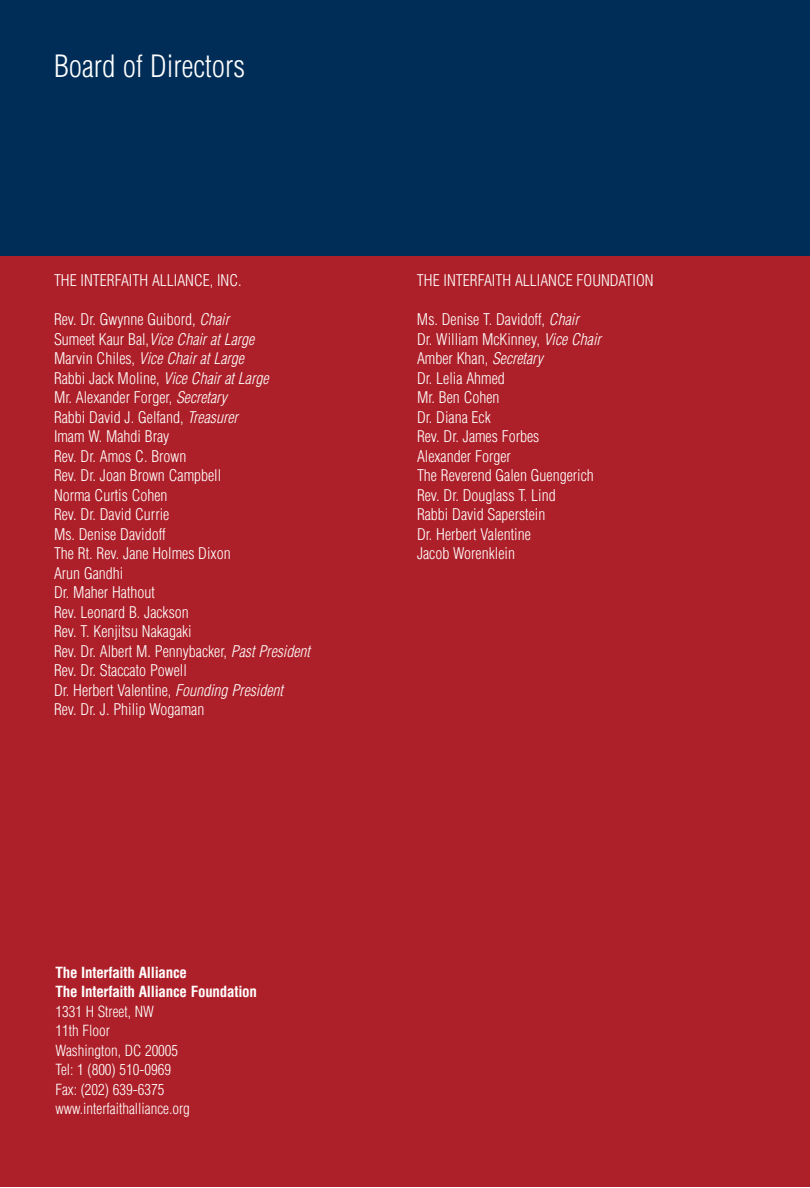
<style>
.page{position:relative;width:810px;height:1188px;background:#fff}
.page>*{position:absolute;margin:0;border:0;box-sizing:border-box;transform-origin:0 0}
.t1{font:300 condensed 30px "Helvetica";color:#fff}
.t2{font:300 condensed 15.75px/19.5px "Helvetica";color:#fff}
.t3{font:300 condensed 15px/19.5px "Helvetica";color:#fff}
.t4{font:700 condensed 15px/19.5px "Helvetica";letter-spacing:-.015em;color:#fff}
.s1{font-style:italic}
</style>
<div class="page">
<div style="left:0;top:0;width:810px;height:256px;background:#002d57"></div>
<div style="left:0;top:256px;width:810px;height:931px;background:#ae2029"></div>
<h1 class="t1" style="left:54px;top:54px;width:193px">Board of Directors</h1>
<p class="t2" style="left:54px;top:272px;width:189px">THE INTERFAITH ALLIANCE, INC.</p>
<p class="t2" style="left:54px;top:311px;width:261px">Rev. Dr. Gwynne Guibord, <span class="s1">Chair<br></span>Sumeet Kaur Bal,<span class="s1">Vice ChairatLarge<br></span>M a r v i n C h i l e s , <span class="s1">Vice ChairatLarge<br></span>Rabbi Jack Moline, <span class="s1">Vice ChairatLarge<br></span>Mr. Alexander Forger, <span class="s1">Secretary<br></span>Rabbi David J. Gelfand, <span class="s1">Treasurer<br></span>Imam W. Mahdi Bray<br>Rev. Dr. Amos C. Brown<br>Rev. Dr. Joan Brown Campbell<br>Norma Curtis Cohen<br>Rev. Dr. David Currie<br>Ms. Denise Davidoff<br>The Rt. Rev. Jane Holmes Dixon<br>Arun Gandhi<br>Dr. Maher Hathout<br>Rev. Leonard B. Jackson<br>Rev. T. Kenjitsu Nakagaki<br>Rev. Dr. Albert M. Pennybacker, <span class="s1">PastPresident<br></span>Rev. Dr. Staccato Powell<br>Dr. Herbert Valentine, <span class="s1">Founding President<br></span>Rev. Dr. J. Philip Wogaman</p>
<p class="t4" style="left:56px;top:964px;width:203px">The Interfaith Alliance<br>The Interfaith Alliance Foundation</p>
<p class="t3" style="left:56px;top:1003px;width:136px">1331 H Street, NW<br>11th Floor<br>Washington, DC 20005<br>Tel: 1 (800) 510-0969<br>Fax: (202) 639-6375 www.interfaithalliance.org</p>
<p class="t2" style="left:417px;top:272px;width:238px">THE INTERFAITH ALLIANCE FOUNDATION</p>
<p class="t2" style="left:417px;top:311px;width:189px">Ms. Denise T. Davidoff, <span class="s1">Chair<br></span>Dr. William McKinney, <span class="s1">Vice Chair<br></span>Amber Khan, <span class="s1">Secretary<br></span>Dr. Lelia Ahmed<br>Mr. Ben Cohen<br>Dr. Diana Eck<br>Rev. Dr. James Forbes<br>Alexander Forger<br>The Reverend Galen Guengerich<br>Rev. Dr. Douglass T. Lind<br>Rabbi David Saperstein<br>Dr. Herbert Valentine<br>Jacob Worenklein</p>
</div>
